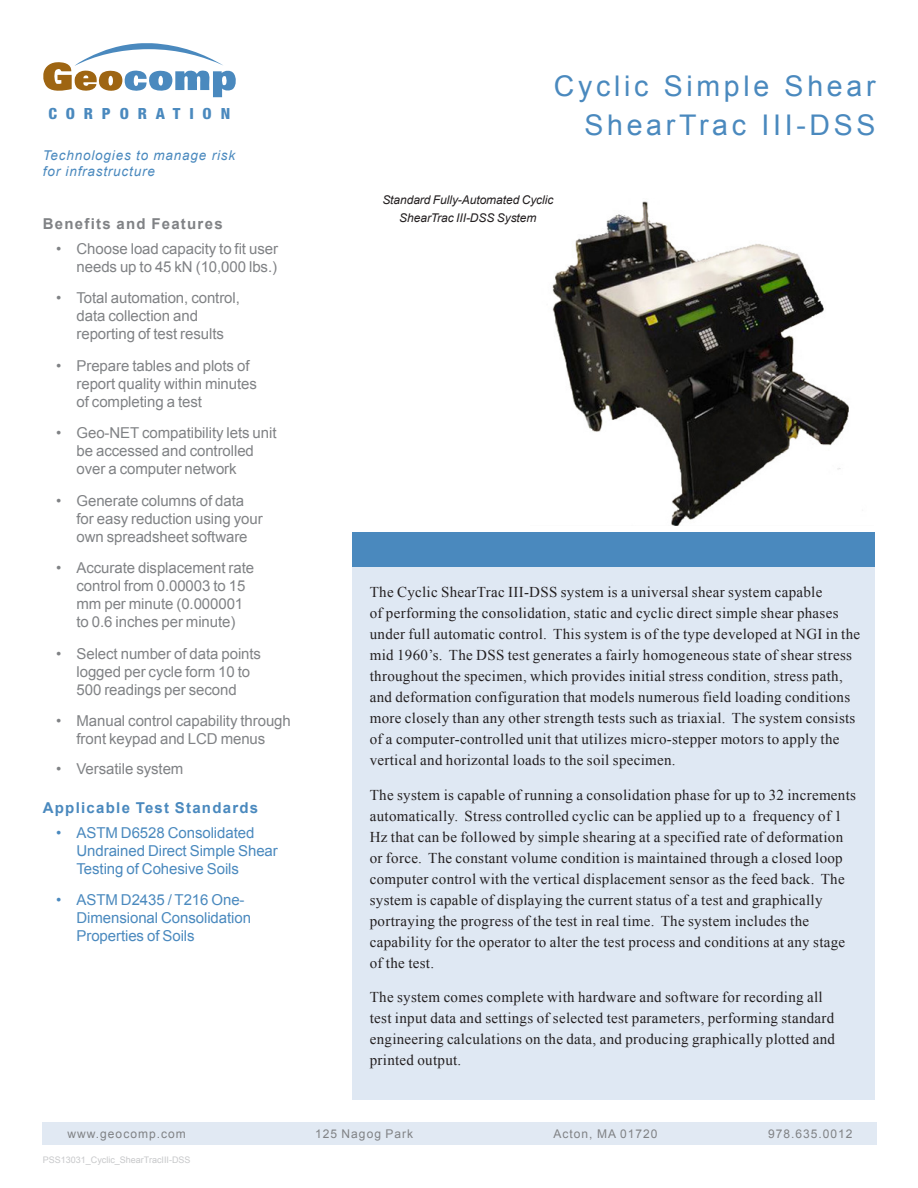
<style>
.page{position:relative;width:918px;height:1188px;background:#fff}
.page>*{position:absolute;margin:0;border:0;box-sizing:border-box;transform-origin:0 0}
.t1{font:28.5px/39px "Arial";letter-spacing:.13em;color:#4a89be;text-align:right}
.t2{font:800 condensed 15.45px "Helvetica Neue LT Std";letter-spacing:.55em;color:#4a89be;scale:1.04 1}
.Body_text{font:15px/21px "Times New Roman";letter-spacing:.02em;color:#231f20}
.t3{font:15px/18px "Arial";letter-spacing:-.005em;color:#808285}
.t4{font:15px/18px "Arial";letter-spacing:-.005em;color:#4a89be}
.Title{font:700 15px "Arial";letter-spacing:.085em;color:#4a89be}
.Title-2{font:700 15px "Arial";letter-spacing:.085em;color:#808285}
.t5{font:italic 13.5px/16.2px "Arial";letter-spacing:.06em;color:#4a89be}
.Title-3{font:12px "Arial";letter-spacing:.085em;color:#808285}
.Body_text-2{font:italic 12px/18px "Arial";letter-spacing:-.005em;color:#231f20;text-align:center}
.t6{font:9px "Arial";color:#c7c8ca}
</style>
<div class="page">
<div style="left:353px;top:536px;width:522px;height:564px;background:#dfe8f3"></div>
<div style="left:353px;top:532px;width:522px;height:34px;background:#4a89be"></div>
<div style="left:43px;top:1122px;width:834px;height:23px;background:#e1e9f3"></div>
<svg style="left:43px;top:43px;width:193px;height:54px"></svg>
<img style="left:552px;top:201px;width:297px;height:325px">
<p class="t2" style="left:49px;top:103px;width:176px">CORPORATION</p>
<p class="t5" style="left:43px;top:147px;width:194px">Technologies to manage risk for infrastructure</p>
<p class="Title-2" style="left:43px;top:214px;width:181px">Benefits and Features</p>
<p class="t3" style="left:56px;top:240px;width:223px;text-align:right">• Choose load capacity to fit user needs up to 45 kN (10,000 lbs.)</p>
<p class="t3" style="left:77px;top:289px;width:165px;text-indent:-20px">• Total automation, control, data collection and reporting of test results</p>
<p class="t3" style="left:77px;top:357px;width:182px;text-indent:-20px">• Prepare tables and plots of report quality within minutes of completing a test</p>
<p class="t3" style="left:77px;top:424px;width:202px;text-indent:-20px">• Geo-NET compatibility lets unit be accessed and controlled over a computer network</p>
<p class="t3" style="left:77px;top:492px;width:188px;text-indent:-20px">• Generate columns of data for easy reduction using your own spreadsheet software</p>
<p class="t3" style="left:77px;top:559px;width:179px;text-indent:-20px">• Accurate displacement rate control from 0.00003 to 15 mm per minute (0.000001 to 0.6 inches per minute)</p>
<p class="t3" style="left:77px;top:645px;width:186px;text-indent:-20px">• Select number of data points logged per cycle form 10 to<br>500 readings per second</p>
<p class="t3" style="left:56px;top:712px;width:236px;text-align:center">• Manual control capability through front keypad and LCD menus</p>
<p class="t3" style="left:56px;top:760px;width:129px">• Versatile system</p>
<p class="Title" style="left:43px;top:798px;width:217px">Applicable Test Standards</p>
<p class="t4" style="left:77px;top:824px;width:203px;text-indent:-20px">• ASTM D6528 Consolidated<br>Undrained Direct Simple Shear<br>Testing of Cohesive Soils</p>
<p class="t4" style="left:77px;top:891px;width:176px;text-indent:-20px">• ASTM D2435 / T216 One-<br>Dimensional Consolidation<br>Properties of Soils</p>
<p class="t1" style="left:554px;top:67px;width:323px">Cyclic Simple Shear<br>ShearTrac III-DSS</p>
<p class="Body_text-2" style="left:382px;top:191px;width:173px">Standard Fully-Automated Cyclic<br>ShearTrac III-DSS System</p>
<p class="Body_text" style="left:370px;top:581px;width:492px">The Cyclic ShearTrac III-DSS system is a universal shear system capable<br>of performing the consolidation, static and cyclic direct simple shear phases under full automatic control. This system is of the type developed at NGI in the mid 1960’s. The DSS test generates a fairly homogeneous state of shear stress throughout the specimen, which provides initial stress condition, stress path, and deformation configuration that models numerous field loading conditions more closely than any other strength tests such as triaxial. The system consists of a computer-controlled unit that utilizes micro-stepper motors to apply the vertical and horizontal loads to the soil specimen.</p>
<p class="Body_text" style="left:370px;top:784px;width:488px">The system is capable of running a consolidation phase for up to 32 increments automatically. Stress controlled cyclic can be applied up to a frequency of 1<br>Hz that can be followed by simple shearing at a specified rate of deformation or force. The constant volume condition is maintained through a closed loop computer control with the vertical displacement sensor as the feed back. The system is capable of displaying the current status of a test and graphically portraying the progress of the test in real time. The system includes the capability for the operator to alter the test process and conditions at any stage of the test.</p>
<p class="Body_text" style="left:370px;top:986px;width:467px">The system comes complete with hardware and software for recording all test input data and settings of selected test parameters, performing standard engineering calculations on the data, and producing graphically plotted and printed output.</p>
<p class="Title-3" style="left:68px;top:1126px;width:120px">www.geocomp.com</p>
<p class="Title-3" style="left:315px;top:1126px;width:100px">125 Nagog Park</p>
<p class="Title-3" style="left:554px;top:1126px;width:105px">Acton, MA 01720</p>
<p class="Title-3" style="left:768px;top:1126px;width:86px">978.635.0012</p>
<p class="t6" style="left:43px;top:1154px;width:149px">PSS13031_Cyclic_ShearTracIII-DSS</p>
</div>
